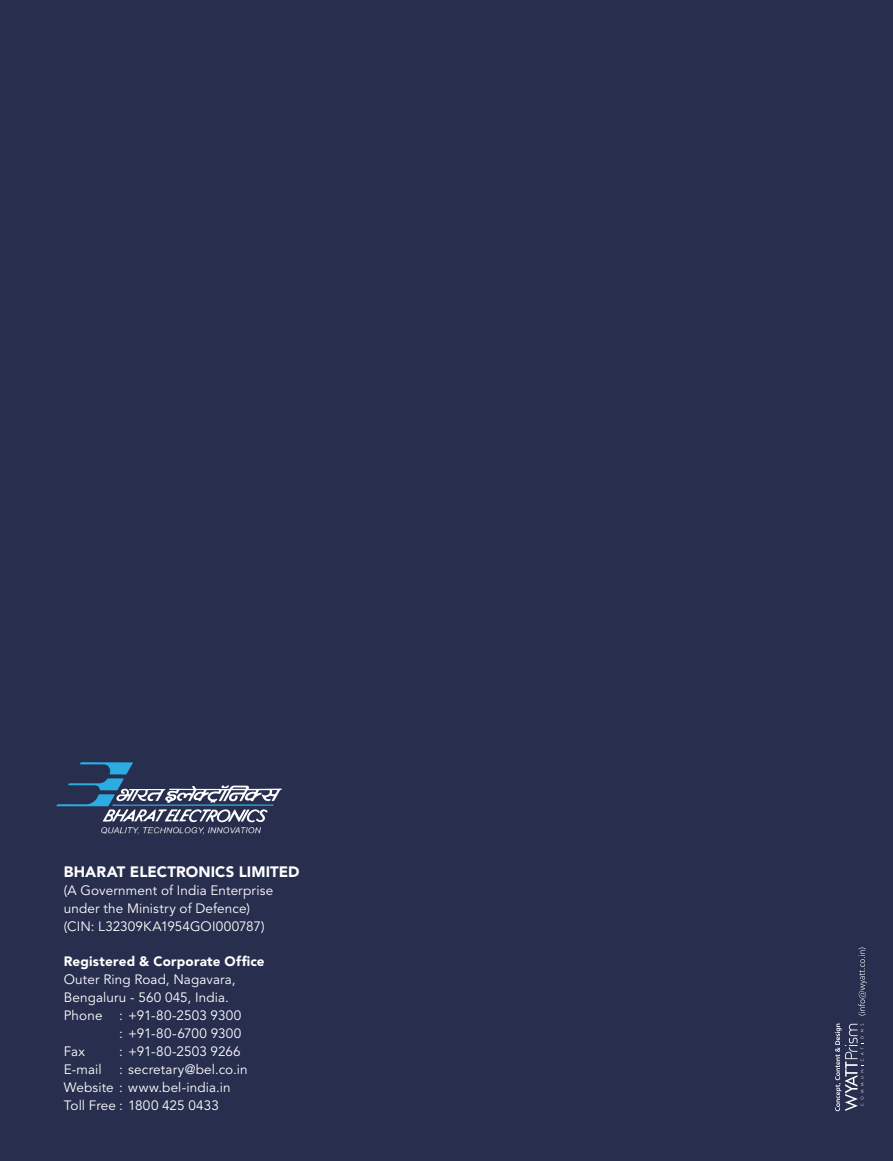
<style>
.page{position:relative;width:893px;height:1161px;background:#282e4e}
.page>*{position:absolute;margin:0;border:0;box-sizing:border-box;transform-origin:0 0}
.t1{font:900 15px "Avenir LT Std";letter-spacing:.005em;color:#fff}
.t2{font:13.5px/18px "Avenir LT Std";letter-spacing:.01em;color:#fff}
.t3{font:900 13.5px "Avenir LT Std";letter-spacing:.015em;color:#fff}
</style>
<div class="page">
<svg style="left:858px;top:947px;width:9px;height:68px"></svg>
<svg style="left:835px;top:1023px;width:29px;height:88px"></svg>
<img style="left:101px;top:827px;width:160px;height:8px">
<svg style="left:56px;top:762px;width:226px;height:60px"></svg>
<p class="t1" style="left:64px;top:863px;width:237px">BHARAT ELECTRONICS LIMITED</p>
<p class="t2" style="left:64px;top:882px;width:211px">(A Government of India Enterprise under the Ministry of Defence) (CIN: L32309KA1954GOI000787)</p>
<p class="t3" style="left:64px;top:953px;width:202px">Registered &amp; Corporate Office</p>
<p class="t2" style="left:64px;top:971px;width:173px">Outer Ring Road, Nagavara,</p>
<p class="t2" style="left:64px;top:989px;width:166px">Bengaluru - 560 045, India.</p>
<p class="t2" style="left:64px;top:1007px;width:179px">Phone : +91-80-2503 9300</p>
<p class="t2" style="left:119px;top:1025px;width:124px">: +91-80-6700 9300</p>
<p class="t2" style="left:64px;top:1043px;width:23px">Fax</p>
<p class="t2" style="left:119px;top:1043px;width:123px">: +91-80-2503 9266</p>
<p class="t2" style="left:64px;top:1061px;width:39px">E-mail</p>
<p class="t2" style="left:64px;top:1061px;width:185px;text-indent:55px">: secretary@bel.co.in<br>Website : www.bel-india.in<br>Toll Free : 1800 425 0433</p>
</div>
